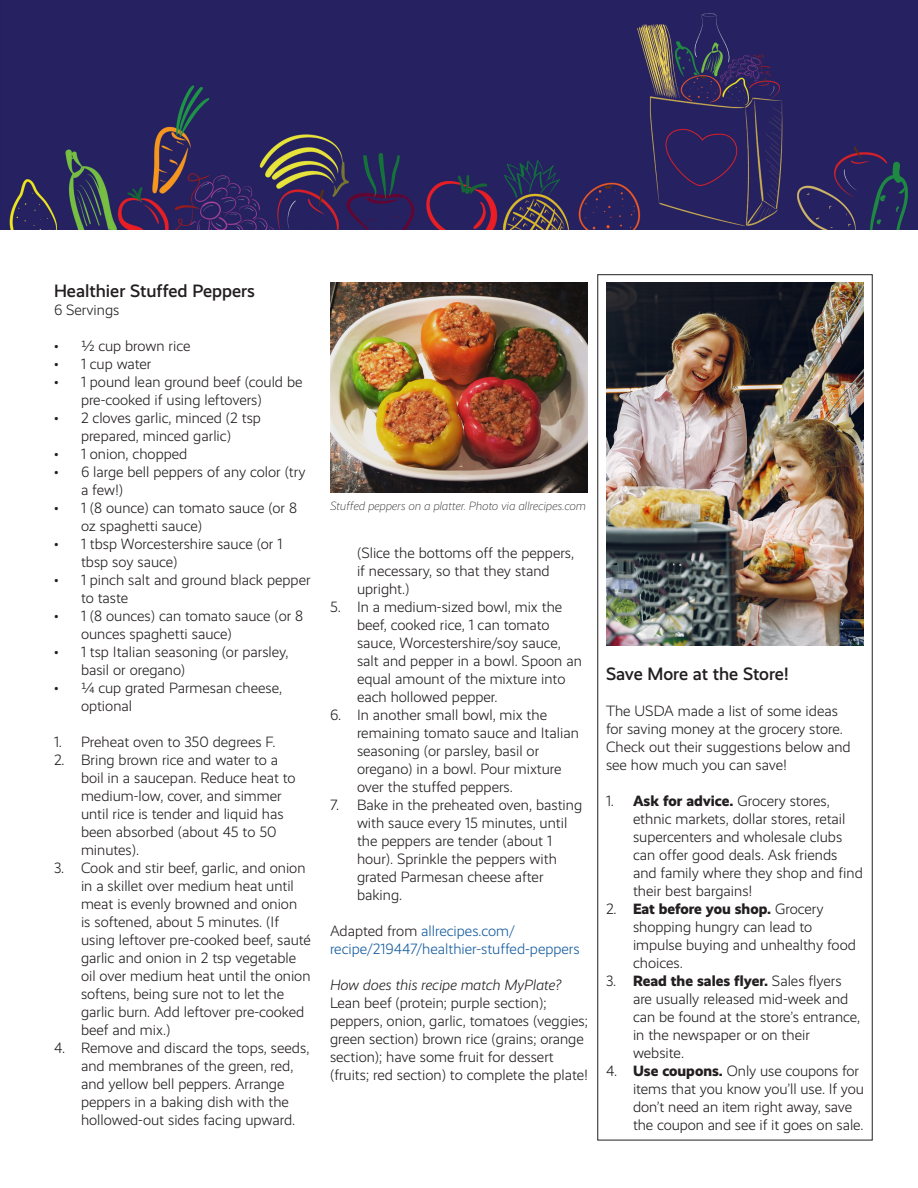
<style>
.page{position:relative;width:918px;height:1188px;background:#fff}
.page>*{position:absolute;margin:0;border:0;box-sizing:border-box;transform-origin:0 0}
.t1{font:500 18px "Realist";color:#231f20}
.t2{font:300 15px/18px "Realist";color:#231f20}
.t3{font:300 15px/18px "Realist";color:#175d9e}
.t4{font:italic 300 15px "Realist";color:#231f20}
.t5{font:italic 300 12px "Realist";color:#231f20}
.s1{color:#231f20}
.s2{font-weight:800}
</style>
<div class="page">
<img style="left:0;top:0;width:918px;height:230px">
<img style="left:330px;top:283px;width:258px;height:210px">
<img style="left:606px;top:283px;width:258px;height:363px">
<p class="t1" style="left:54px;top:280px;width:203px">Healthier Stuffed Peppers</p>
<p class="t2" style="left:54px;top:301px;width:67px">6 Servings</p>
<p class="t2" style="left:54px;top:337px;width:138px">• ½ cup brown rice</p>
<p class="t2" style="left:54px;top:355px;width:99px">• 1 cup water</p>
<p class="t2" style="left:81px;top:373px;width:223px;text-indent:-27px">• 1 pound lean ground beef (could be pre-cooked if using leftovers)</p>
<p class="t2" style="left:54px;top:409px;width:209px;text-align:center">• 2 cloves garlic, minced (2 tsp prepared, minced garlic)</p>
<p class="t2" style="left:54px;top:445px;width:135px">• 1 onion, chopped</p>
<p class="t2" style="left:81px;top:463px;width:226px;text-indent:-27px">• 6 large bell peppers of any color (try a few!)</p>
<p class="t2" style="left:81px;top:499px;width:218px;text-indent:-27px">• 1 (8 ounce) can tomato sauce (or 8 oz spaghetti sauce)</p>
<p class="t2" style="left:81px;top:535px;width:203px;text-indent:-27px">• 1 tbsp Worcestershire sauce (or 1 tbsp soy sauce)</p>
<p class="t2" style="left:81px;top:571px;width:231px;text-indent:-27px">• 1 pinch salt and ground black pepper to taste</p>
<p class="t2" style="left:81px;top:607px;width:224px;text-indent:-27px">• 1 (8 ounces) can tomato sauce (or 8 ounces spaghetti sauce)</p>
<p class="t2" style="left:81px;top:643px;width:209px;text-indent:-27px">• 1 tsp Italian seasoning (or parsley, basil or oregano)</p>
<p class="t2" style="left:81px;top:679px;width:203px;text-indent:-27px">• ¼ cup grated Parmesan cheese, optional</p>
<p class="t2" style="left:54px;top:733px;width:223px">1. Preheat oven to 350 degrees F.</p>
<p class="t2" style="left:81px;top:751px;width:216px;text-indent:-27px">2. Bring brown rice and water to a boil in a saucepan. Reduce heat to medium-low, cover, and simmer until rice is tender and liquid has been absorbed (about 45 to 50 minutes).</p>
<p class="t2" style="left:81px;top:859px;width:231px;text-indent:-27px">3. Cook and stir beef, garlic, and onion in a skillet over medium heat until meat is evenly browned and onion<br>is softened, about 5 minutes. (If using leftover pre-cooked beef, sauté garlic and onion in 2 tsp vegetable oil over medium heat until the onion softens, being sure not to let the garlic burn. Add leftover pre-cooked beef and mix.)</p>
<p class="t2" style="left:81px;top:1039px;width:230px;text-indent:-27px">4. Remove and discard the tops, seeds, and membranes of the green, red, and yellow bell peppers. Arrange peppers in a baking dish with the hollowed-out sides facing upward.</p>
<p class="t5" style="left:330px;top:500px;width:257px">Stuffed peppers on a platter. Photo via allrecipes.com</p>
<p class="t2" style="left:357px;top:544px;width:219px">(Slice the bottoms off the peppers, if necessary, so that they stand upright.)</p>
<p class="t2" style="left:357px;top:598px;width:226px;text-indent:-27px">5. In a medium-sized bowl, mix the beef, cooked rice, 1 can tomato sauce, Worcestershire/soy sauce, salt and pepper in a bowl. Spoon an equal amount of the mixture into each hollowed pepper.</p>
<p class="t2" style="left:357px;top:706px;width:223px;text-indent:-27px">6. In another small bowl, mix the remaining tomato sauce and Italian seasoning (or parsley, basil or oregano) in a bowl. Pour mixture over the stuffed peppers.</p>
<p class="t2" style="left:357px;top:796px;width:227px;text-indent:-27px">7. Bake in the preheated oven, basting with sauce every 15 minutes, until the peppers are tender (about 1 hour). Sprinkle the peppers with grated Parmesan cheese after baking.</p>
<p class="t3" style="left:330px;top:922px;width:251px"><span class="s1">Adapted from</span> allrecipes.com/ recipe/219447/healthier-stuffed-peppers</p>
<p class="t4" style="left:330px;top:977px;width:232px">How does this recipe match MyPlate?</p>
<p class="t2" style="left:330px;top:994px;width:259px">Lean beef (protein; purple section); peppers, onion, garlic, tomatoes (veggies; green section) brown rice (grains; orange section); have some fruit for dessert (fruits; red section) to complete the plate!</p>
<p class="t1" style="left:606px;top:663px;width:184px">Save More at the Store!</p>
<p class="t2" style="left:606px;top:702px;width:246px">The USDA made a list of some ideas for saving money at the grocery store.<br>Check out their suggestions below and see how much you can save!</p>
<p class="t2" style="left:633px;top:792px;width:231px;text-indent:-27px">1. <span class="s2">Ask for advice.</span> Grocery stores, ethnic markets, dollar stores, retail supercenters and wholesale clubs can offer good deals. Ask friends and family where they shop and find their best bargains!</p>
<p class="t2" style="left:633px;top:900px;width:224px;text-indent:-27px">2. <span class="s2">Eat before you shop.</span> Grocery shopping hungry can lead to impulse buying and unhealthy food choices.</p>
<p class="t2" style="left:633px;top:972px;width:229px;text-indent:-27px">3. <span class="s2">Read the sales flyer.</span> Sales flyers are usually released mid-week and can be found at the store’s entrance, in the newspaper or on their website.</p>
<p class="t2" style="left:633px;top:1062px;width:233px;text-indent:-27px">4. <span class="s2">Use coupons.</span> Only use coupons for items that you know you’ll use. If you don’t need an item right away, save the coupon and see if it goes on sale.</p>
</div>
